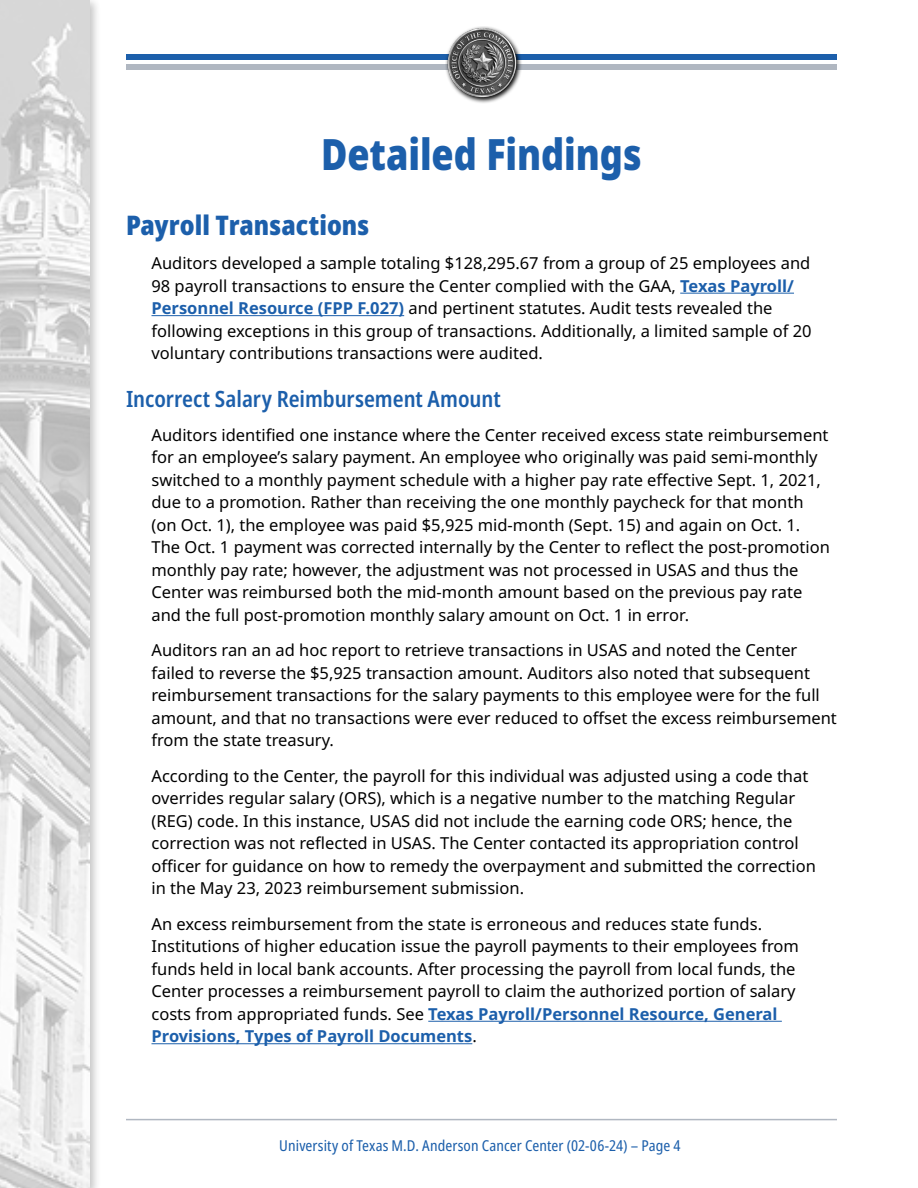
<style>
.page{position:relative;width:918px;height:1188px;background:#fff}
.page>*{position:absolute;margin:0;border:0;box-sizing:border-box;transform-origin:0 0}
.t1{font:900 43.2px "Noto Sans";letter-spacing:-.005em;color:#1c5fab;scale:.83 1}
.t2{font:900 condensed 27px "Noto Sans";color:#1c5fab}
.t3{font:600 condensed 22.5px "Noto Sans";color:#1c5fab}
.t4{font:16.5px/22.5px "Noto Sans";color:#000}
.t5{font:condensed 15px "Noto Sans";letter-spacing:.005em;color:#1c5fab}
.s1{font-weight:700;color:#1c5fab}
</style>
<div class="page">
<hr style="left:126px;top:1119px;width:711px;height:1px;background:#b0b7c1">
<div style="left:126px;top:54px;width:711px;height:5px;background:#1c5fab"></div>
<div style="left:126px;top:64px;width:711px;height:6px;background:#b0b7c1"></div>
<div style="left:0;top:0;width:101px;height:1188px;background:#000;opacity:.75"></div>
<img style="left:0;top:0;width:90px;height:1188px">
<svg style="left:472px;top:26px;width:50px;height:77px"></svg>
<img style="left:445px;top:27px;width:73px;height:74px">
<hr style="left:680px;top:293px;width:114px;height:1px;background:#1c5fab">
<hr style="left:152px;top:315px;width:252px;height:1px;background:#1c5fab">
<hr style="left:428px;top:1021px;width:354px;height:1px;background:#1c5fab">
<hr style="left:152px;top:1043px;width:320px;height:1px;background:#1c5fab">
<h1 class="t1" style="left:321px;top:121px;width:388px">Detailed Findings</h1>
<h2 class="t2" style="left:126px;top:205px;width:245px">Payroll Transactions</h2>
<p class="t4" style="left:152px;top:252px;width:662px">Auditors developed a sample totaling $128,295.67 from a group of 25 employees and 98 payroll transactions to ensure the Center complied with the GAA, <span class="s1">Texas Payroll/ Personnel Resource (FPP F.027)</span> and pertinent statutes. Audit tests revealed the following exceptions in this group of transactions. Additionally, a limited sample of 20 voluntary contributions transactions were audited.</p>
<h3 class="t3" style="left:126px;top:383px;width:376px">Incorrect Salary Reimbursement Amount</h3>
<p class="t4" style="left:152px;top:424px;width:680px">Auditors identified one instance where the Center received excess state reimbursement for an employee’s salary payment. An employee who originally was paid semi-monthly switched to a monthly payment schedule with a higher pay rate effective Sept. 1, 2021, due to a promotion. Rather than receiving the one monthly paycheck for that month (on Oct. 1), the employee was paid $5,925 mid-month (Sept. 15) and again on Oct. 1.<br>The Oct. 1 payment was corrected internally by the Center to reflect the post-promotion monthly pay rate; however, the adjustment was not processed in USAS and thus the Center was reimbursed both the mid-month amount based on the previous pay rate and the full post-promotion monthly salary amount on Oct. 1 in error.</p>
<p class="t4" style="left:152px;top:640px;width:687px">Auditors ran an ad hoc report to retrieve transactions in USAS and noted the Center failed to reverse the $5,925 transaction amount. Auditors also noted that subsequent reimbursement transactions for the salary payments to this employee were for the full amount, and that no transactions were ever reduced to offset the excess reimbursement from the state treasury.</p>
<p class="t4" style="left:152px;top:765px;width:666px">According to the Center, the payroll for this individual was adjusted using a code that overrides regular salary (ORS), which is a negative number to the matching Regular (REG) code. In this instance, USAS did not include the earning code ORS; hence, the correction was not reflected in USAS. The Center contacted its appropriation control officer for guidance on how to remedy the overpayment and submitted the correction in the May 23, 2023 reimbursement submission.</p>
<p class="t4" style="left:152px;top:913px;width:649px">An excess reimbursement from the state is erroneous and reduces state funds.<br>Institutions of higher education issue the payroll payments to their employees from funds held in local bank accounts. After processing the payroll from local funds, the Center processes a reimbursement payroll to claim the authorized portion of salary costs from appropriated funds. See <span class="s1">Texas Payroll/Personnel Resource, General Provisions, Types of Payroll Documents</span>.</p>
<p class="t5" style="left:279px;top:1135px;width:403px">University of Texas M.D. Anderson Cancer Center (02-06-24) – Page 4</p>
</div>
